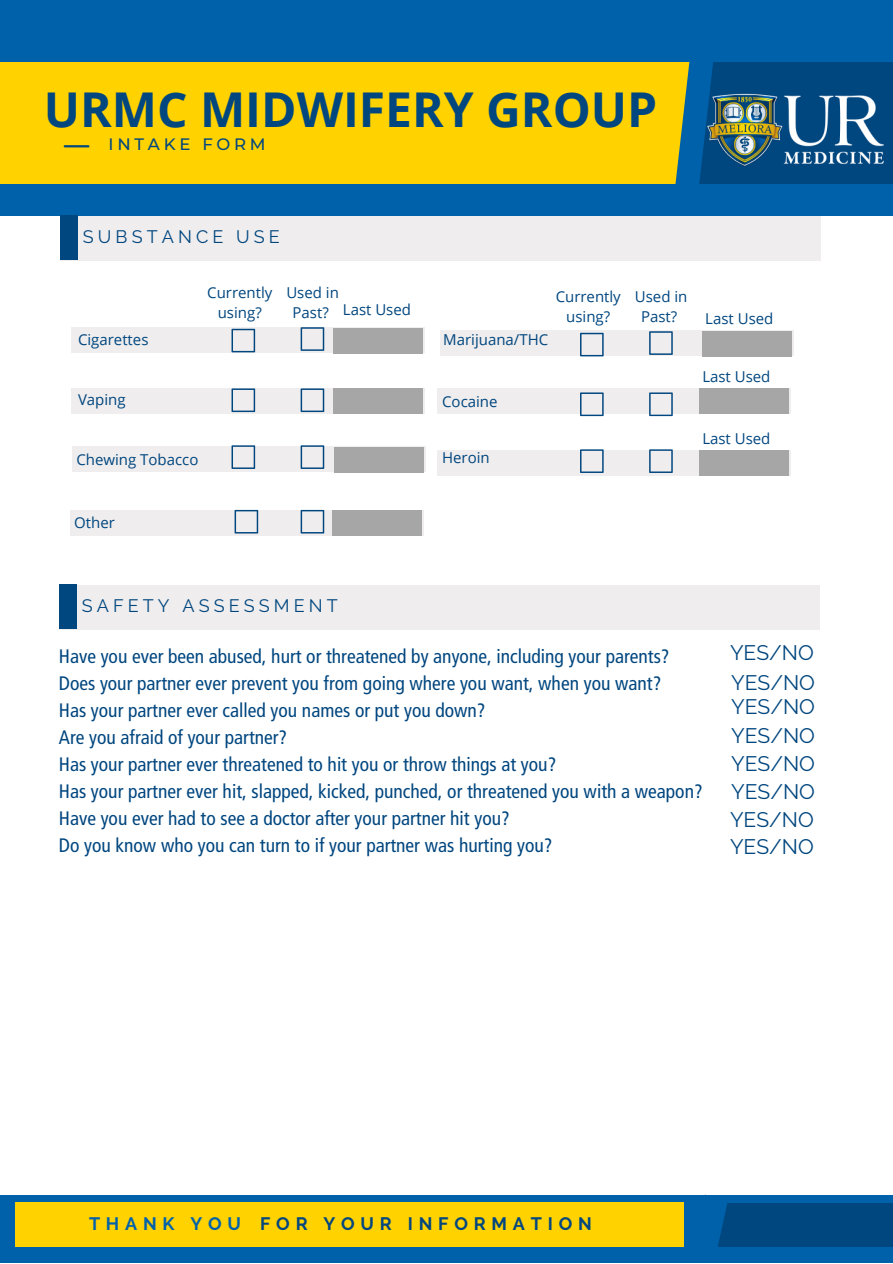
<style>
.page{position:relative;width:893px;height:1264px;background:#fff}
.page>*{position:absolute;margin:0;border:0;box-sizing:border-box;transform-origin:0 0}
.t1{font:700 48px "Open Sans";color:#00467f}
.t2{font:21px/27.6px "Raleway";color:#00467f;text-align:justify}
.t3{font:condensed 19.5px/27px "Frutiger LT Pro";color:#00467f}
.t4{font:18px "Raleway";letter-spacing:.23em;color:#00467f}
.t5{font:700 18px "Raleway";letter-spacing:.32em;color:#00467f}
.t6{font:500 16.5px "Montserrat";letter-spacing:.23em;color:#00467f}
.t7{font:15px/20.2px "Open Sans";color:#00467f;text-align:center}
.s1{color:#0061ab}
</style>
<div class="page">
<div style="left:0;top:0;width:892px;height:215px;background:#0061ab"></div>
<div style="left:0;top:62px;width:693px;height:122px;background:#ffd200"></div>
<hr style="left:65px;top:145px;width:23px;height:2px;background:#00467f">
<div style="left:694px;top:62px;width:198px;height:122px;background:#00467f"></div>
<svg style="left:660px;top:62px;width:69px;height:155px"></svg>
<img style="left:660px;top:92px;width:224px;height:77px">
<div style="left:60px;top:217px;width:760px;height:44px;background:#efeded"></div>
<div style="left:60px;top:215px;width:18px;height:45px;background:#00467f"></div>
<div style="left:59px;top:585px;width:760px;height:44px;background:#efeded"></div>
<div style="left:59px;top:584px;width:18px;height:44px;background:#00467f"></div>
<div style="left:0;top:1194px;width:892px;height:68px;background:#0061ab"></div>
<div style="left:15px;top:1202px;width:669px;height:44px;background:#ffd200"></div>
<div style="left:706px;top:1203px;width:186px;height:44px;background:#00467f"></div>
<svg style="left:676px;top:1194px;width:68px;height:53px"></svg>
<div style="left:71px;top:328px;width:354px;height:25px;background:#efeded"></div>
<div style="left:333px;top:328px;width:90px;height:25px;background:#a6a6a6"></div>
<div style="left:71px;top:388px;width:354px;height:25px;background:#efeded"></div>
<div style="left:333px;top:388px;width:90px;height:25px;background:#a6a6a6"></div>
<div style="left:72px;top:446px;width:353px;height:26px;background:#efeded"></div>
<div style="left:334px;top:447px;width:89px;height:25px;background:#a6a6a6"></div>
<div style="left:440px;top:330px;width:353px;height:26px;background:#efeded"></div>
<div style="left:702px;top:331px;width:89px;height:25px;background:#a6a6a6"></div>
<div style="left:437px;top:388px;width:353px;height:25px;background:#efeded"></div>
<div style="left:699px;top:388px;width:89px;height:25px;background:#a6a6a6"></div>
<div style="left:437px;top:450px;width:353px;height:25px;background:#efeded"></div>
<div style="left:699px;top:450px;width:89px;height:25px;background:#a6a6a6"></div>
<svg style="left:231px;top:329px;width:24px;height:23px"></svg>
<svg style="left:300px;top:327px;width:24px;height:24px"></svg>
<svg style="left:231px;top:388px;width:24px;height:24px"></svg>
<svg style="left:231px;top:445px;width:24px;height:24px"></svg>
<svg style="left:300px;top:388px;width:24px;height:24px"></svg>
<svg style="left:300px;top:445px;width:24px;height:24px"></svg>
<svg style="left:580px;top:333px;width:23px;height:23px"></svg>
<svg style="left:649px;top:331px;width:23px;height:24px"></svg>
<svg style="left:580px;top:392px;width:23px;height:24px"></svg>
<svg style="left:580px;top:449px;width:23px;height:24px"></svg>
<svg style="left:649px;top:392px;width:23px;height:24px"></svg>
<svg style="left:649px;top:449px;width:23px;height:24px"></svg>
<div style="left:70px;top:510px;width:353px;height:25px;background:#efeded"></div>
<div style="left:332px;top:510px;width:89px;height:25px;background:#a6a6a6"></div>
<svg style="left:234px;top:510px;width:24px;height:23px"></svg>
<svg style="left:300px;top:510px;width:24px;height:23px"></svg>
<h1 class="t1" style="left:44px;top:76px;width:614px">URMC MIDWIFERY GROUP</h1>
<p class="t6" style="left:108px;top:134px;width:159px">INTAKE FORM</p>
<p class="t4" style="left:83px;top:226px;width:198px">SUBSTANCE USE</p>
<p class="t7" style="left:207px;top:282px;width:67px">Currently using?</p>
<p class="t7" style="left:286px;top:282px;width:54px">Used in<br>Past?</p>
<p class="t7" style="left:555px;top:286px;width:67px">Currently using?</p>
<p class="t7" style="left:634px;top:286px;width:54px">Used in<br>Past?</p>
<p class="t7" style="left:343px;top:299px;width:70px">Last Used</p>
<p class="t7" style="left:705px;top:308px;width:70px">Last Used</p>
<p class="t7" style="left:78px;top:329px;width:72px">Cigarettes</p>
<p class="t7" style="left:443px;top:329px;width:106px">Marijuana/THC</p>
<p class="t7" style="left:702px;top:366px;width:70px">Last Used</p>
<p class="t7" style="left:78px;top:389px;width:49px">Vaping</p>
<p class="t7" style="left:442px;top:390px;width:57px">Cocaine</p>
<p class="t7" style="left:702px;top:428px;width:70px">Last Used</p>
<p class="t7" style="left:76px;top:449px;width:123px">Chewing Tobacco</p>
<p class="t7" style="left:442px;top:447px;width:49px">Heroin</p>
<p class="t7" style="left:74px;top:512px;width:42px">Other</p>
<p class="t4" style="left:82px;top:595px;width:257px">SAFETY ASSESSMENT</p>
<p class="t3" style="left:59px;top:644px;width:645px">Have you ever been abused, hurt or threatened by anyone, including your parents?<br>Does your partner ever prevent you from going where you want, when you want?<br>Has your partner ever called you names or put you down?<br>Are you afraid of your partner?<br>Has your partner ever threatened to hit you or throw things at you?<br>Has your partner ever hit, slapped, kicked, punched, or threatened you with a weapon?<br>Have you ever had to see a doctor after your partner hit you?<br>Do you know who you can turn to if your partner was hurting you?</p>
<p class="t2" style="left:730px;top:639px;width:85px">YES/NO</p>
<p class="t2" style="left:731px;top:668px;width:85px">YES/NO</p>
<p class="t2" style="left:731px;top:693px;width:85px">YES/NO</p>
<p class="t2" style="left:731px;top:721px;width:85px">YES/NO</p>
<p class="t2" style="left:731px;top:750px;width:85px">YES/NO</p>
<p class="t2" style="left:730px;top:777px;width:86px">YES/NO YES/NO YES/NO</p>
<p class="t5" style="left:89px;top:1213px;width:504px"><span class="s1">THANK YOU</span> FOR YOUR INFORMATION</p>
</div>
